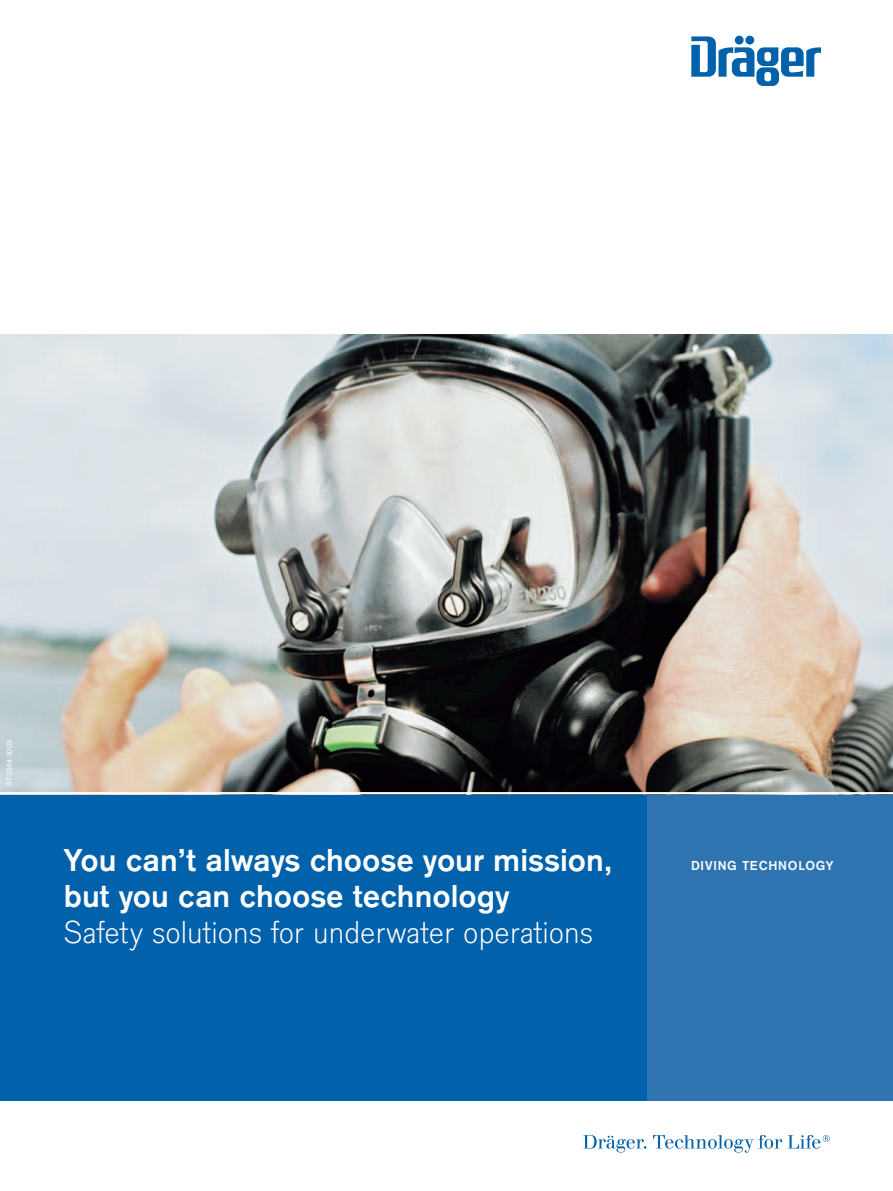
<style>
.page{position:relative;width:893px;height:1191px;background:#fff}
.page>*{position:absolute;margin:0;border:0;box-sizing:border-box;transform-origin:0 0}
.t1{font:700 33px/36px "Draeger San";color:#fff}
.t2{font:300 33px "Draeger San";color:#fff}
.t3{font:700 13.5px "Draeger San";letter-spacing:.055em;color:#fff}
.t4{font:7.5px "Draeger San";letter-spacing:.025em;color:#fff}
</style>
<div class="page">
<div style="left:0;top:784px;width:893px;height:316px;background:#0161aa"></div>
<div style="left:647px;top:784px;width:246px;height:316px;background:#2e74b1"></div>
<img style="left:0;top:335px;width:893px;height:457px">
<hr style="left:0;top:792px;width:893px;height:2px;background:#fff">
<svg style="left:691px;top:36px;width:130px;height:50px"></svg>
<div style="left:735px;top:36px;width:9px;height:8px;background:#0161aa;border-radius:50%"></div>
<div style="left:745px;top:36px;width:9px;height:8px;background:#0161aa;border-radius:50%"></div>
<svg style="left:583px;top:1135px;width:63px;height:17px"></svg>
<svg style="left:653px;top:1135px;width:129px;height:17px"></svg>
<svg style="left:788px;top:1135px;width:42px;height:13px"></svg>
<p class="t4" style="left:7px;top:785px;width:47px;rotate:-90deg">ST-2264-2003</p>
<p class="t1" style="left:64px;top:845px;width:550px">You can’t always choose your mission, but you can choose technology</p>
<p class="t2" style="left:64px;top:921px;width:531px">Safety solutions for underwater operations</p>
<p class="t3" style="left:691px;top:861px;width:144px">DIVING TECHNOLOGY</p>
</div>
